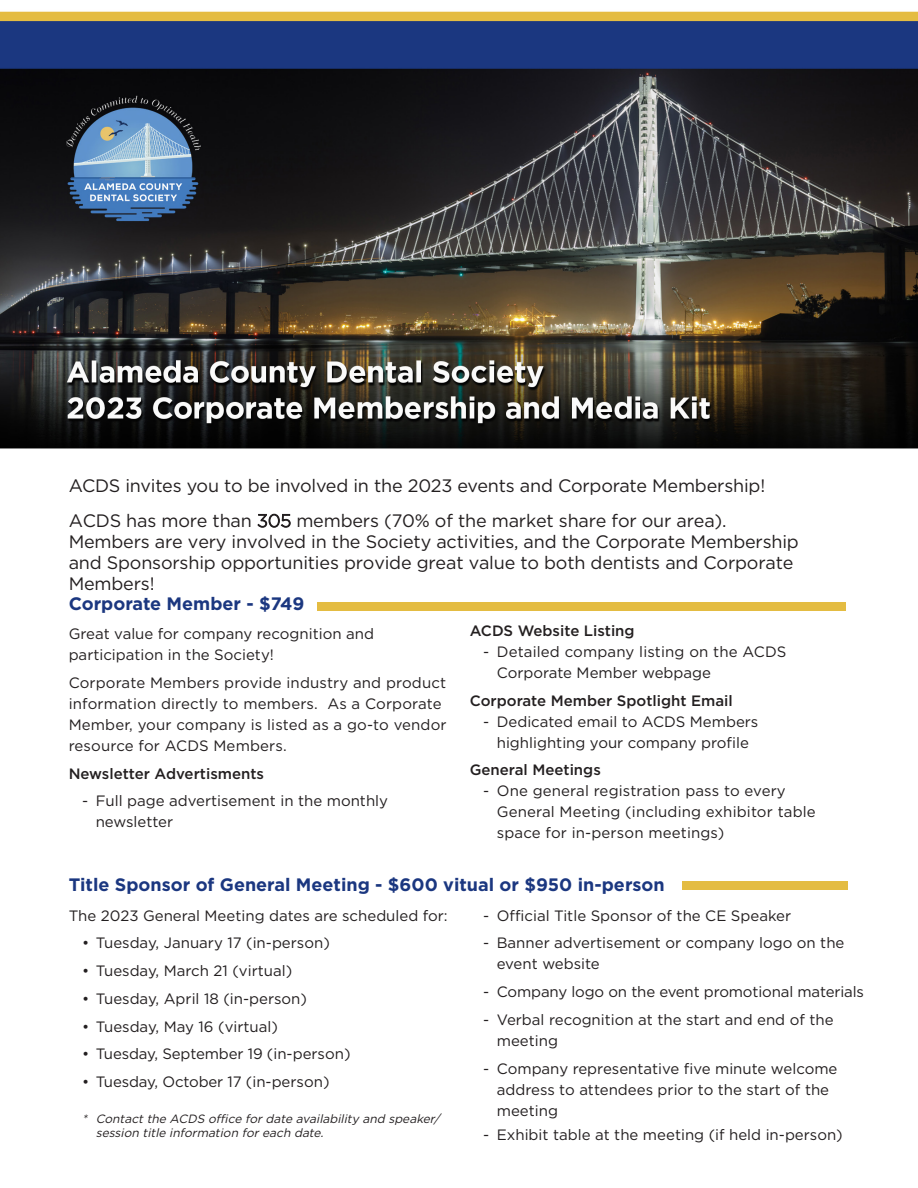
<style>
.page{position:relative;width:918px;height:1188px;background:#fff}
.page>*{position:absolute;margin:0;border:0;box-sizing:border-box;transform-origin:0 0}
.t1{font:18px/20.7px "Gotham";letter-spacing:-.01em;color:#231f20}
.t2{font:700 18px "Gotham";color:#1b3780}
.t3{font:15px/21px "Gotham";color:#231f20}
.t4{font:500 15px "Gotham";color:#231f20}
.t5{font:italic 12px/14.4px "Gotham";color:#231f20}
.s1{font-weight:300}
.s2{font-weight:700;color:#1b3780}
</style>
<div class="page">
<img style="left:0;top:11px;width:918px;height:438px">
<div style="left:318px;top:602px;width:528px;height:8px;background:#e4bc42"></div>
<div style="left:683px;top:882px;width:165px;height:8px;background:#e4bc42"></div>
<p class="t1" style="left:69px;top:475px;width:698px">ACDS invites you to be involved in the 2023 events and Corporate Membership!</p>
<p class="t1" style="left:69px;top:510px;width:732px">ACDS has more than <span class="s1">305</span> members (70% of the market share for our area).<br>Members are very involved in the Society activities, and the Corporate Membership and Sponsorship opportunities provide great value to both dentists and Corporate Members!<br><span class="s2">Corporate Member - $749</span></p>
<p class="t3" style="left:69px;top:623px;width:307px">Great value for company recognition and participation in the Society!</p>
<p class="t3" style="left:69px;top:672px;width:379px">Corporate Members provide industry and product information directly to members. As a Corporate Member, your company is listed as a go-to vendor resource for ACDS Members.</p>
<p class="t4" style="left:69px;top:764px;width:197px">Newsletter Advertisments</p>
<p class="t3" style="left:96px;top:790px;width:294px;text-indent:-14px">- Full page advertisement in the monthly newsletter</p>
<p class="t4" style="left:470px;top:621px;width:166px">ACDS Website Listing</p>
<p class="t3" style="left:497px;top:641px;width:291px;text-indent:-14px">- Detailed company listing on the ACDS<br>Corporate Member webpage</p>
<p class="t4" style="left:470px;top:691px;width:265px">Corporate Member Spotlight Email</p>
<p class="t3" style="left:483px;top:711px;width:277px;text-align:center">- Dedicated email to ACDS Members highlighting your company profile</p>
<p class="t4" style="left:470px;top:760px;width:133px">General Meetings</p>
<p class="t3" style="left:497px;top:780px;width:321px;text-indent:-14px">- One general registration pass to every<br>General Meeting (including exhibitor table space for in-person meetings)</p>
<p class="t2" style="left:69px;top:873px;width:598px">Title Sponsor of General Meeting - $600 vitual or $950 in-person</p>
<p class="t3" style="left:483px;top:905px;width:309px">- Official Title Sponsor of the CE Speaker</p>
<p class="t3" style="left:497px;top:932px;width:349px;text-indent:-14px">- Banner advertisement or company logo on the event website</p>
<p class="t3" style="left:483px;top:981px;width:382px">- Company logo on the event promotional materials</p>
<p class="t3" style="left:497px;top:1009px;width:338px;text-indent:-14px">- Verbal recognition at the start and end of the meeting</p>
<p class="t3" style="left:497px;top:1058px;width:342px;text-indent:-14px">- Company representative five minute welcome address to attendees prior to the start of the meeting</p>
<p class="t3" style="left:483px;top:1124px;width:361px">- Exhibit table at the meeting (if held in-person)</p>
<p class="t3" style="left:69px;top:905px;width:381px">The 2023 General Meeting dates are scheduled for:</p>
<p class="t3" style="left:82px;top:932px;width:249px">• Tuesday, January 17 (in-person)</p>
<p class="t3" style="left:82px;top:960px;width:212px">• Tuesday, March 21 (virtual)</p>
<p class="t3" style="left:82px;top:988px;width:226px">• Tuesday, April 18 (in-person)</p>
<p class="t3" style="left:82px;top:1016px;width:197px">• Tuesday, May 16 (virtual)</p>
<p class="t3" style="left:82px;top:1043px;width:270px">• Tuesday, September 19 (in-person)</p>
<p class="t3" style="left:82px;top:1071px;width:249px">• Tuesday, October 17 (in-person)</p>
<p class="t5" style="left:96px;top:1111px;width:346px;text-indent:-14px">* Contact the ACDS office for date availability and speaker/ session title information for each date.</p>
</div>
